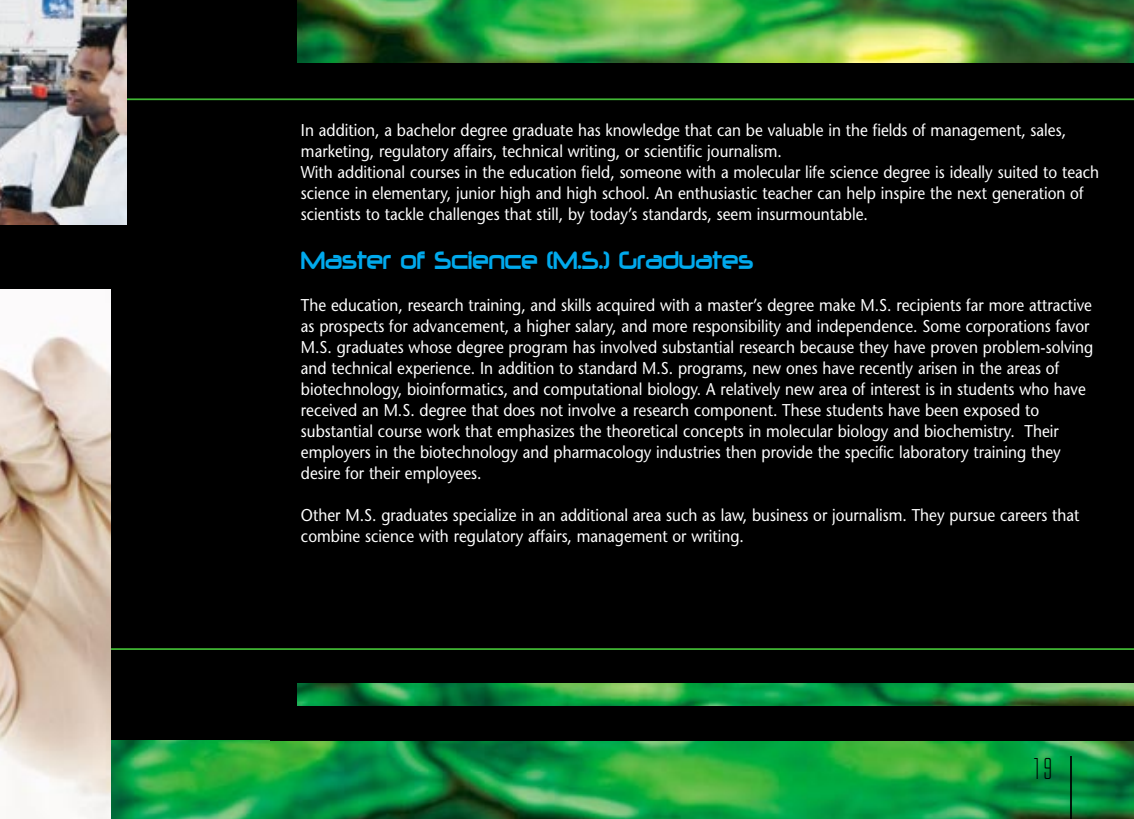
<style>
.page{position:relative;width:1134px;height:819px;background:#fff}
.page>*{position:absolute;margin:0;border:0;box-sizing:border-box;transform-origin:0 0}
.t1{font:28px "Neuropolitical";color:#00a9ec;scale:.8 1}
.t2{font:28px "Alien League";color:#000}
.t3{font:17.15px/21px "Stone Sans";color:#fff;scale:.9 1}
</style>
<div class="page">
<img style="left:110px;top:0;width:1024px;height:819px">
<div style="left:0;top:0;width:297px;height:740px;background:#000"></div>
<div style="left:271px;top:706px;width:863px;height:34px;background:#000"></div>
<div style="left:268px;top:63px;width:866px;height:620px;background:#000"></div>
<hr style="left:0;top:98px;width:1134px;height:2px;background:#41b634">
<img style="left:0;top:0;width:127px;height:225px">
<hr style="left:0;top:648px;width:1134px;height:2px;background:#41b634">
<img style="left:0;top:289px;width:110px;height:530px">
<hr style="left:1070px;top:756px;width:2px;height:63px;background:#000">
<p class="t3" style="left:301px;top:121px;width:888px">In addition, a bachelor degree graduate has knowledge that can be valuable in the fields of management, sales, marketing, regulatory affairs, technical writing, or scientific journalism.<br>With additional courses in the education field, someone with a molecular life science degree is ideally suited to teach science in elementary, junior high and high school. An enthusiastic teacher can help inspire the next generation of scientists to tackle challenges that still, by today’s standards, seem insurmountable.</p>
<h1 class="t1" style="left:301px;top:243px;width:567px">Master of Science (M.S.) Graduates</h1>
<p class="t3" style="left:301px;top:296px;width:882px">The education, research training, and skills acquired with a master’s degree make M.S. recipients far more attractive as prospects for advancement, a higher salary, and more responsibility and independence. Some corporations favor M.S. graduates whose degree program has involved substantial research because they have proven problem-solving and technical experience. In addition to standard M.S. programs, new ones have recently arisen in the areas of biotechnology, bioinformatics, and computational biology. A relatively new area of interest is in students who have received an M.S. degree that does not involve a research component. These students have been exposed to substantial course work that emphasizes the theoretical concepts in molecular biology and biochemistry. Their employers in the biotechnology and pharmacology industries then provide the specific laboratory training they desire for their employees.</p>
<p class="t3" style="left:301px;top:506px;width:867px">Other M.S. graduates specialize in an additional area such as law, business or journalism. They pursue careers that combine science with regulatory affairs, management or writing.</p>
<h1 class="t2" style="left:1032px;top:753px;width:25px">19</h1>
</div>
